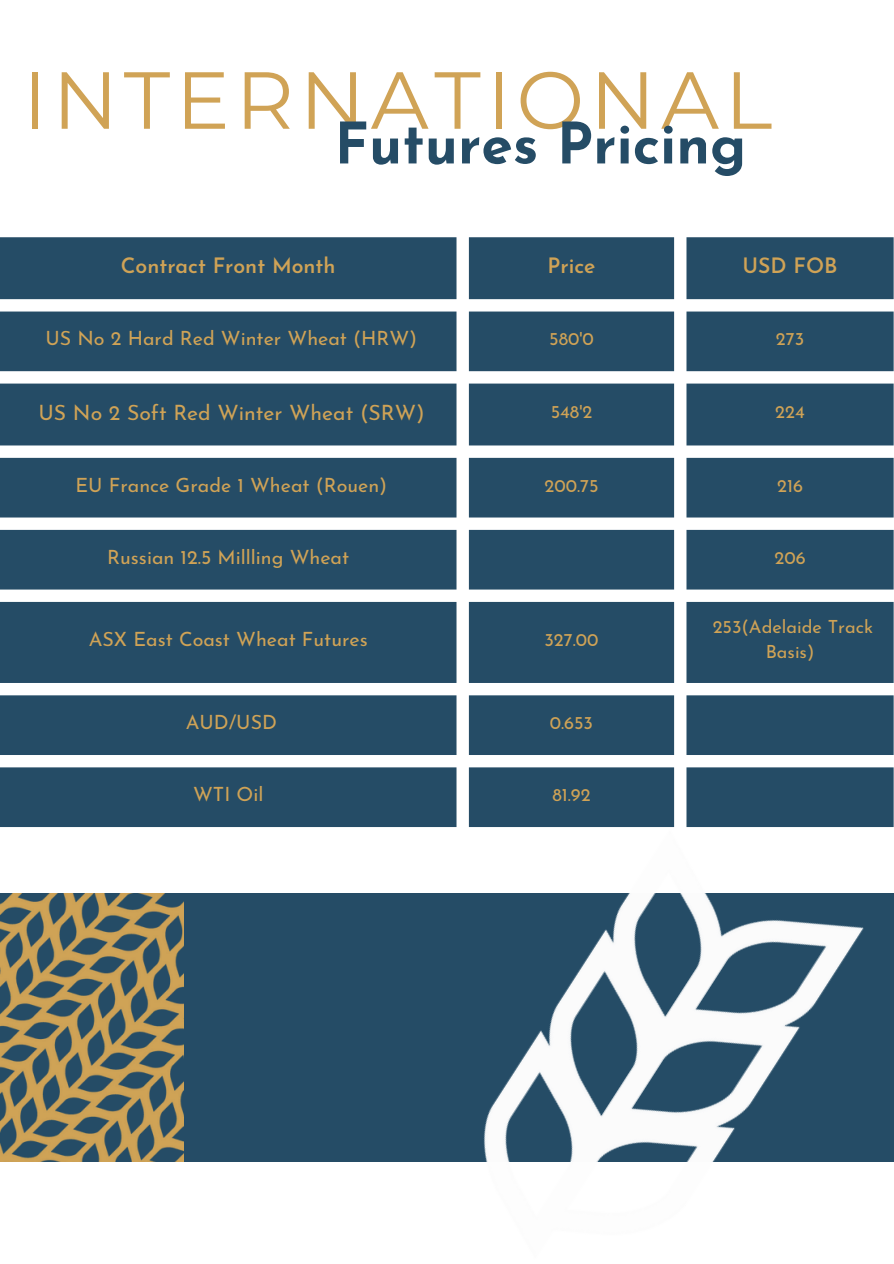
<style>
.page{position:relative;width:894px;height:1264px;background:#fff}
.page>*{position:absolute;margin:0;border:0;box-sizing:border-box;transform-origin:0 0}
.t1{font:80.7px "Montserrat";letter-spacing:.07em;color:#d0a356}
.t2{font:700 57px "Josefin Sans";color:#254c66}
.t3{font:600 21.15px "Josefin Sans";color:#d0a356}
.t4{font:21.15px "Josefin Sans";color:#d0a356}
.t5{font:19.65px "Josefin Sans";color:#d0a356}
.t6{font:18.15px/24.8px "Josefin Sans";color:#d0a356;text-align:center}
</style>
<div class="page">
<svg style="left:0;top:237px;width:893px;height:590px;fill:#254c66"></svg>
<div style="left:0;top:893px;width:893px;height:268px;background:#254c66"></div>
<img style="left:427px;top:805px;width:442px;height:357px">
<img style="left:0;top:893px;width:183px;height:268px">
<p class="t1" style="left:22px;top:51px;width:751px">INTERNATIONAL</p>
<p class="t2" style="left:334px;top:121px;width:413px">Futures Pricing</p>
<h1 class="t3" style="left:121px;top:257px;width:216px">Contract Front Month</h1>
<p class="t3" style="left:547px;top:257px;width:49px">Price</p>
<p class="t3" style="left:742px;top:257px;width:96px">USD FOB</p>
<p class="t5" style="left:45px;top:330px;width:373px">US No 2 Hard Red Winter Wheat (HRW)</p>
<p class="t6" style="left:549px;top:328px;width:46px">580'0</p>
<p class="t6" style="left:775px;top:328px;width:30px">273</p>
<p class="t4" style="left:38px;top:404px;width:387px">US No 2 Soft Red Winter Wheat (SRW)</p>
<p class="t6" style="left:550px;top:401px;width:43px">548'2</p>
<p class="t6" style="left:775px;top:401px;width:31px">224</p>
<p class="t5" style="left:75px;top:477px;width:313px">EU France Grade 1 Wheat (Rouen)</p>
<p class="t6" style="left:544px;top:474px;width:55px">200.75</p>
<p class="t6" style="left:777px;top:474px;width:27px">216</p>
<p class="t5" style="left:107px;top:549px;width:243px">Russian 12.5 Millling Wheat</p>
<p class="t6" style="left:774px;top:546px;width:33px">206</p>
<p class="t5" style="left:89px;top:631px;width:280px">ASX East Coast Wheat Futures</p>
<p class="t6" style="left:544px;top:629px;width:55px">327.00</p>
<p class="t5" style="left:186px;top:714px;width:93px">AUD/USD</p>
<p class="t6" style="left:549px;top:712px;width:45px">0.653</p>
<p class="t5" style="left:193px;top:786px;width:72px">WTI Oil</p>
<p class="t6" style="left:552px;top:784px;width:40px">81.92</p>
<p class="t6" style="left:712px;top:616px;width:162px">253(Adelaide Track<br>Basis)</p>
</div>
